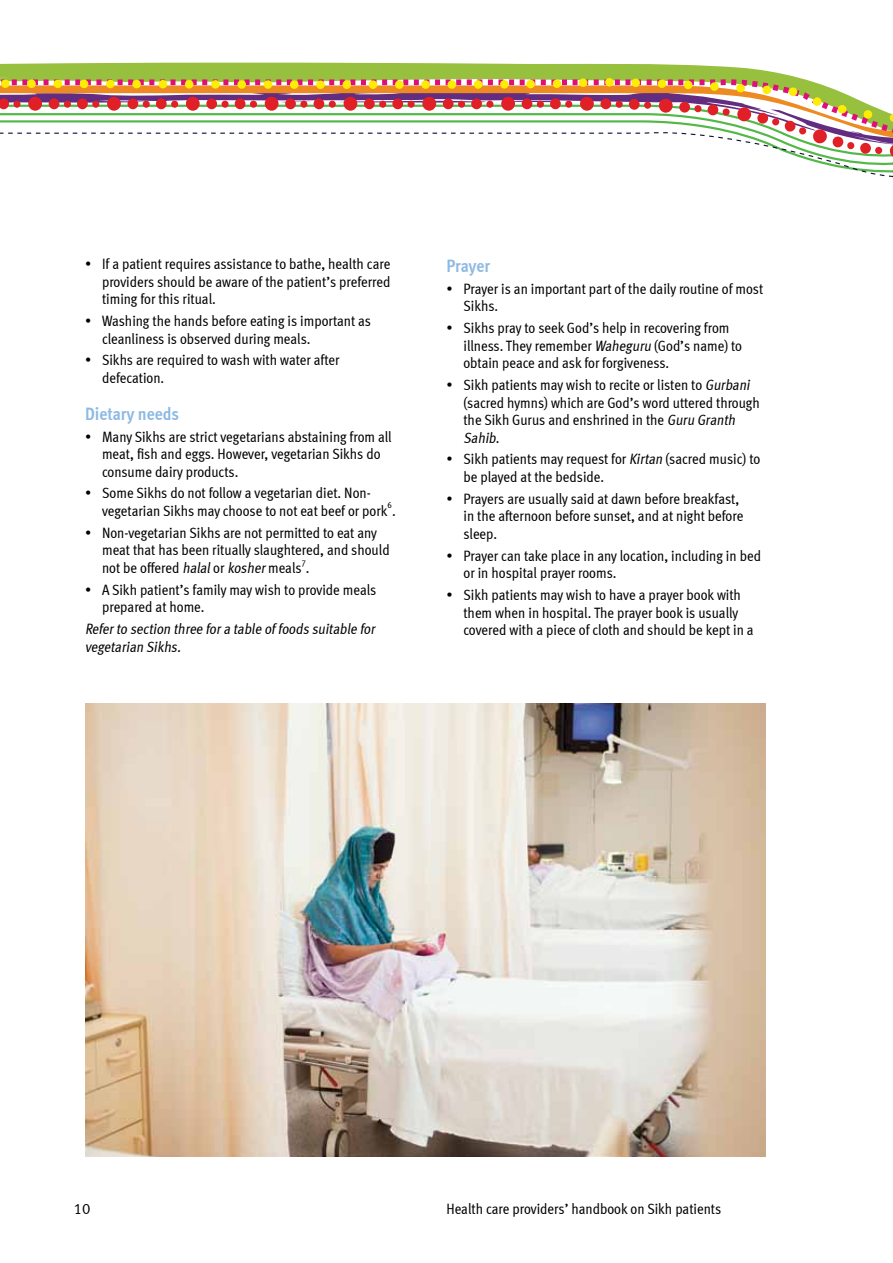
<style>
.page{position:relative;width:893px;height:1263px;background:#fff}
.page>*{position:absolute;margin:0;border:0;box-sizing:border-box;transform-origin:0 0}
.t1{font:18px "Meta Cond Bold LF";color:#8dbae4}
.t2{font:15px/17.5px "Meta Cond";color:#000}
.t3{font:italic 15px/17.5px "Meta Cond";letter-spacing:-.005em;color:#000}
.t4{font:15px "Meta Normal LF";color:#000}
.t5{font:9px "Meta Cond";color:#000}
.s1{font-style:italic}
</style>
<div class="page">
<svg style="left:0;top:62px;width:893px;height:116px"></svg>
<img style="left:85px;top:704px;width:680px;height:453px">
<p class="t2" style="left:102px;top:255px;width:290px;text-align:justify;text-indent:-17px">• If a patient requires assistance to bathe, health care providers should be aware of the patient’s preferred timing for this ritual.</p>
<p class="t2" style="left:102px;top:312px;width:270px;text-indent:-17px">• Washing the hands before eating is important as cleanliness is observed during meals.</p>
<p class="t2" style="left:102px;top:351px;width:239px;text-indent:-17px">• Sikhs are required to wash with water after defecation.</p>
<p class="t1" style="left:85px;top:403px;width:96px">Dietary needs</p>
<p class="t2" style="left:102px;top:427px;width:291px;text-indent:-17px">• Many Sikhs are strict vegetarians abstaining from all meat, fish and eggs. However, vegetarian Sikhs do consume dairy products.</p>
<p class="t2" style="left:102px;top:484px;width:295px;text-indent:-17px">• Some Sikhs do not follow a vegetarian diet. Non&shy;vegetarian Sikhs may choose to not eat beef or pork .</p>
<p class="t5" style="left:388px;top:500px;width:6px">6</p>
<p class="t2" style="left:102px;top:524px;width:289px;text-indent:-17px">• Non-vegetarian Sikhs are not permitted to eat any meat that has been ritually slaughtered, and should not be offered <span class="s1">halal</span>or <span class="s1">kosher</span>meals .</p>
<p class="t5" style="left:302px;top:557px;width:6px">7</p>
<p class="t2" style="left:102px;top:581px;width:276px;text-indent:-17px">• A Sikh patient’s family may wish to provide meals prepared at home.</p>
<p class="t3" style="left:85px;top:620px;width:294px">Referto section three fora table of foods suitable for vegetarian Sikhs.</p>
<p class="t1" style="left:446px;top:255px;width:45px">Prayer</p>
<p class="t2" style="left:463px;top:280px;width:301px;text-indent:-17px">• Prayer is an important part of the daily routine of most<br>Sikhs.</p>
<p class="t2" style="left:463px;top:319px;width:280px;text-indent:-17px">• Sikhs pray to seek God’s help in recovering from illness. They remember <span class="s1">Waheguru</span> (God’s name) to obtain peace and ask for forgiveness.</p>
<p class="t2" style="left:463px;top:376px;width:298px;text-indent:-17px">• Sikh patients may wish to recite or listen to <span class="s1">Gurbani </span>(sacred hymns) which are God’s word uttered through the Sikh Gurus and enshrined in the <span class="s1">Guru Granth Sahib</span>.</p>
<p class="t2" style="left:463px;top:450px;width:298px;text-indent:-17px">• Sikh patients may request for <span class="s1">Kirtan</span> (sacred music) to be played at the bedside.</p>
<p class="t2" style="left:463px;top:490px;width:281px;text-indent:-17px">• Prayers are usually said at dawn before breakfast, in the afternoon before sunset, and at night before sleep.</p>
<p class="t2" style="left:463px;top:547px;width:299px;text-indent:-17px">• Prayer can take place in any location, including in bed or in hospital prayer rooms.</p>
<p class="t2" style="left:463px;top:586px;width:292px;text-indent:-17px">• Sikh patients may wish to have a prayer book with them when in hospital. The prayer book is usually covered with a piece of cloth and should be kept in a</p>
<p class="t4" style="left:74px;top:1200px;width:18px">10</p>
<p class="t2" style="left:446px;top:1200px;width:276px">Health care providers’ handbook on Sikh patients</p>
</div>
